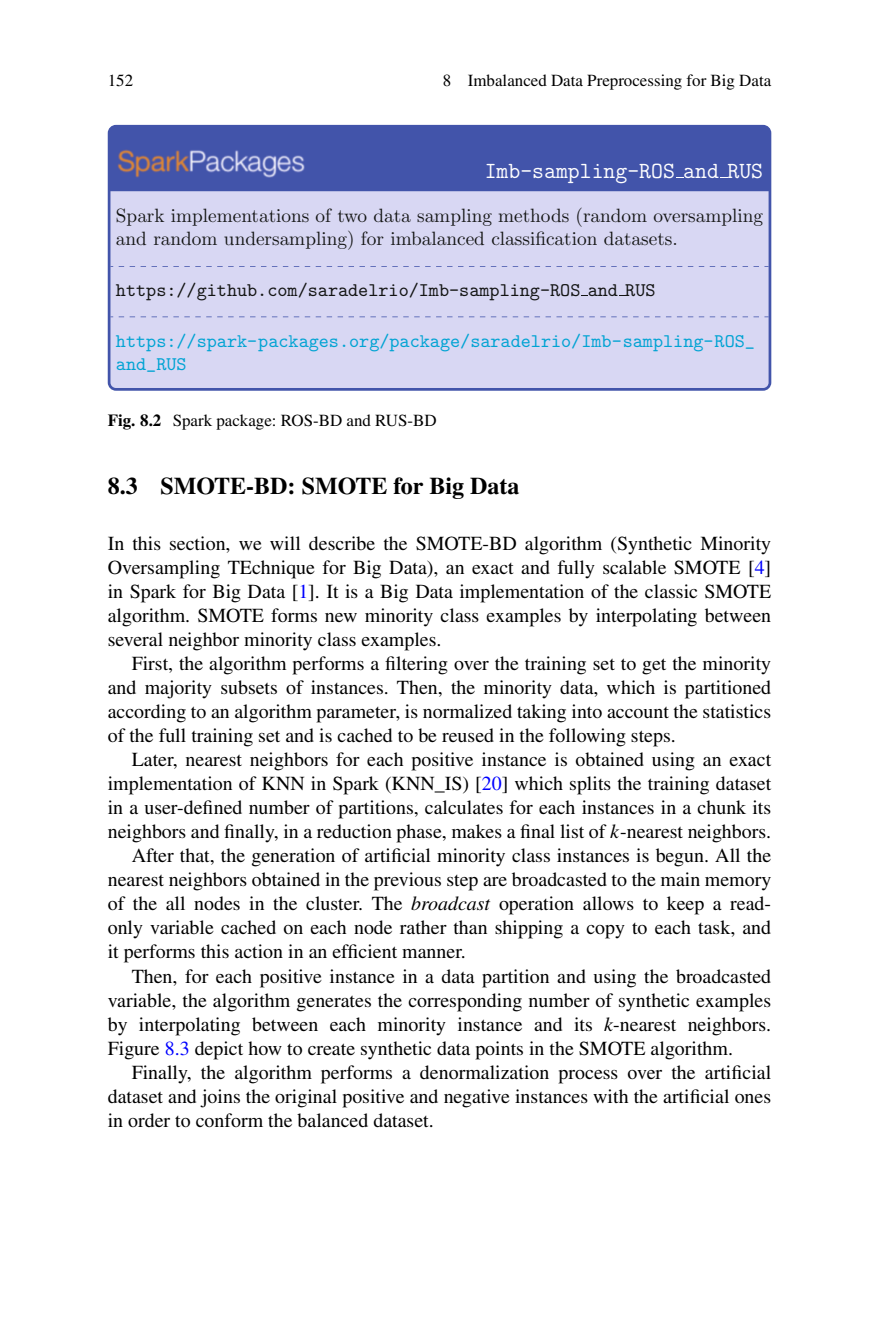
<style>
.page{position:relative;width:879px;height:1333px;background:#fff}
.page>*{position:absolute;margin:0;border:0;box-sizing:border-box;transform-origin:0 0}
.t1{font:700 24px "Khrvms Yrfqyx Times";color:#000}
.t2{font:23px "Yjxxwv Rpxnyk CMTT12";color:#fff}
.t3{font:20px/24px "Hqkpsb Qfkflw Times";color:#000;text-align:justify}
.t4{font:19.2px/23px "Pstjps Pldlpr CMR10";color:#131413}
.t5{font:19.2px/23px "Rvpcsm Pfjgtb CMTT10";color:#00a3d3}
.t6{font:19.2px "Rvpcsm Pfjgtb CMTT10";color:#131413}
.t7{font:17px "Hqkpsb Qfkflw Times";color:#000}
.s1{font-family:"Khrvms Yrfqyx Times";font-weight:700}
.s2{color:#00f}
.s3{font-family:"Tkbdmy Pklbtk MTMI"}
.s4{font-family:"Lkrwgy Kgrgfn Times";font-style:italic}
</style>
<div class="page">
<div style="left:108px;top:125px;width:663px;height:266px;background:#4254aa;border-radius:8px"></div>
<div style="left:110px;top:191px;width:658px;height:197px;background:#d8d7f3"></div>
<img style="left:117px;top:149px;width:188px;height:29px">
<svg style="left:141px;top:266px;width:103px;height:1px"></svg>
<svg style="left:327px;top:266px;width:103px;height:1px"></svg>
<svg style="left:524px;top:266px;width:103px;height:1px"></svg>
<svg style="left:710px;top:266px;width:58px;height:1px"></svg>
<svg style="left:141px;top:316px;width:103px;height:1px"></svg>
<svg style="left:327px;top:316px;width:103px;height:1px"></svg>
<svg style="left:524px;top:316px;width:103px;height:1px"></svg>
<svg style="left:710px;top:316px;width:58px;height:1px"></svg>
<p class="t7" style="left:108px;top:74px;width:27px">152</p>
<p class="t7" style="left:443px;top:74px;width:330px">8 Imbalanced Data Preprocessing for Big Data</p>
<p class="t2" style="left:485px;top:163px;width:280px">Imb-sampling-ROS and RUS</p>
<p class="t4" style="left:116px;top:205px;width:649px">Spark implementations of two data sampling methods (random oversampling and random undersampling) for imbalanced classification datasets.</p>
<p class="t6" style="left:116px;top:284px;width:541px">https://github.com/saradelrio/Imb-sampling-ROS and RUS</p>
<p class="t5" style="left:116px;top:331px;width:640px">https://spark-packages.org/package/saradelrio/Imb-sampling-ROS_ and_RUS</p>
<p class="t7" style="left:108px;top:414px;width:330px"><span class="s1">Fig. 8.2</span> Spark package: ROS-BD and RUS-BD</p>
<p class="t1" style="left:108px;top:477px;width:413px">8.3 SMOTE-BD: SMOTE for Big Data</p>
<p class="t3" style="left:108px;top:533px;width:665px">In this section, we will describe the SMOTE-BD algorithm (Synthetic Minority Oversampling TEchnique for Big Data), an exact and fully scalable SMOTE [<span class="s2">4</span>] in Spark for Big Data [<span class="s2">1</span>]. It is a Big Data implementation of the classic SMOTE algorithm. SMOTE forms new minority class examples by interpolating between several neighbor minority class examples.</p>
<p class="t3" style="left:108px;top:653px;width:665px;text-indent:24px">First, the algorithm performs a filtering over the training set to get the minority and majority subsets of instances. Then, the minority data, which is partitioned according to an algorithm parameter, is normalized taking into account the statistics of the full training set and is cached to be reused in the following steps.</p>
<p class="t3" style="left:132px;top:749px;width:641px">Later, nearest neighbors for each positive instance is obtained using an exact</p>
<p class="t3" style="left:108px;top:773px;width:665px">implementation of KNN in Spark (KNN_IS) [<span class="s2">20</span>] which splits the training dataset</p>
<p class="t3" style="left:108px;top:797px;width:665px">in a user-defined number of partitions, calculates for each instances in a chunk its</p>
<p class="t3" style="left:108px;top:821px;width:665px">neighbors and finally, in a reduction phase, makes a final list of <span class="s3">k</span>-nearest neighbors.</p>
<p class="t3" style="left:132px;top:845px;width:641px">After that, the generation of artificial minority class instances is begun. All the</p>
<p class="t3" style="left:108px;top:869px;width:665px">nearest neighbors obtained in the previous step are broadcasted to the main memory</p>
<p class="t3" style="left:108px;top:893px;width:665px">of the all nodes in the cluster. The <span class="s4">broadcast</span> operation allows to keep a read-</p>
<p class="t3" style="left:108px;top:917px;width:665px">only variable cached on each node rather than shipping a copy to each task, and</p>
<p class="t3" style="left:108px;top:941px;width:360px">it performs this action in an efficient manner.</p>
<p class="t3" style="left:132px;top:965px;width:641px">Then, for each positive instance in a data partition and using the broadcasted</p>
<p class="t3" style="left:108px;top:989px;width:665px">variable, the algorithm generates the corresponding number of synthetic examples</p>
<p class="t3" style="left:108px;top:1013px;width:665px">by interpolating between each minority instance and its <span class="s4">k</span>-nearest neighbors.</p>
<p class="t3" style="left:108px;top:1037px;width:627px">Figure <span class="s2">8.3</span> depict how to create synthetic data points in the SMOTE algorithm.</p>
<p class="t3" style="left:132px;top:1061px;width:641px">Finally, the algorithm performs a denormalization process over the artificial</p>
<p class="t3" style="left:108px;top:1085px;width:665px">dataset and joins the original positive and negative instances with the artificial ones</p>
<p class="t3" style="left:108px;top:1109px;width:327px">in order to conform the balanced dataset.</p>
</div>
